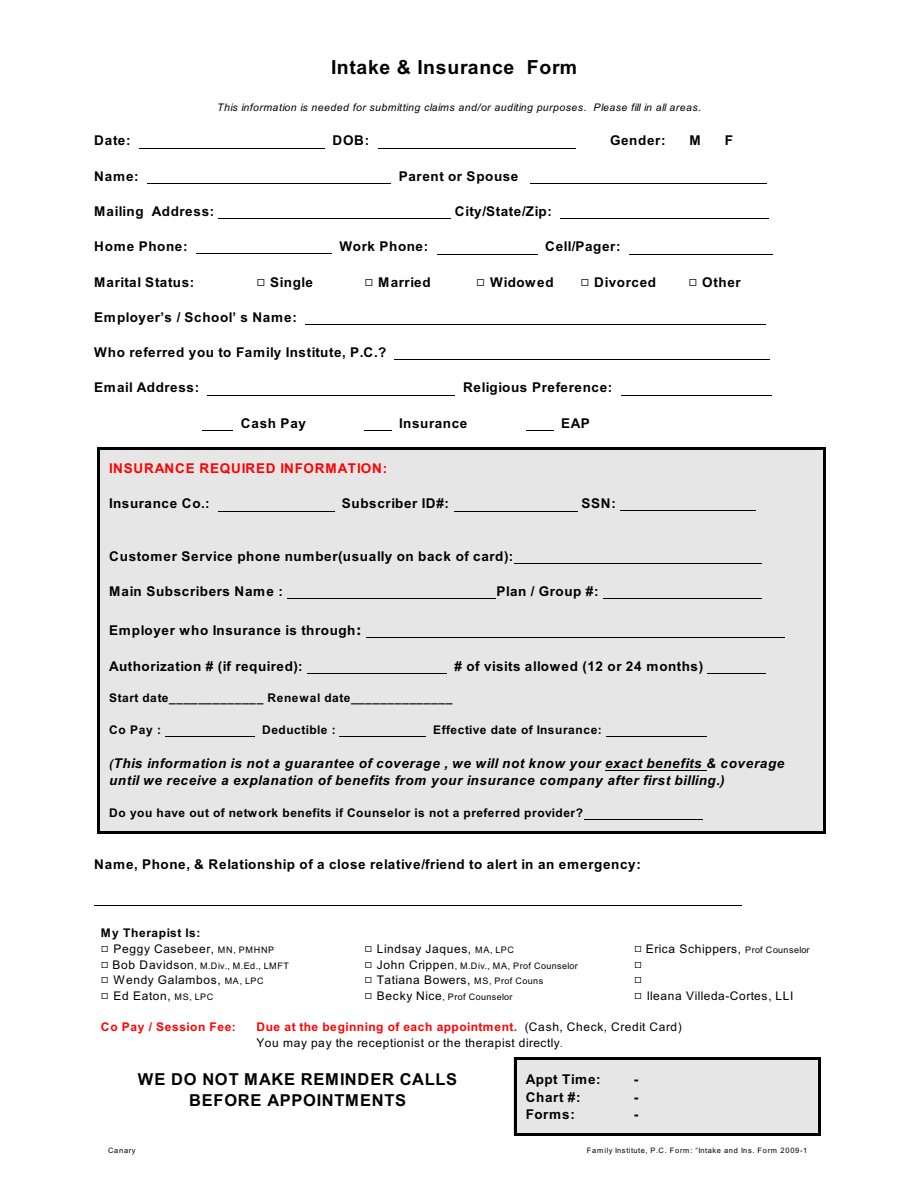
<style>
.page{position:relative;width:918px;height:1188px;background:#fff}
.page>*{position:absolute;margin:0;border:0;box-sizing:border-box;transform-origin:0 0}
.t1{font:700 19.5px "Arial";letter-spacing:.035em;color:#000}
.t2{font:700 16.5px/21.6px "Arial";letter-spacing:.05em;color:#000;text-align:center}
.t3{font:700 13.5px "Arial";letter-spacing:.045em;color:#000}
.t4{font:italic 700 13.5px/17.7px "Arial";letter-spacing:.04em;color:#000}
.t5{font:700 13.5px "Arial";letter-spacing:.055em;color:#f00}
.t6{font:12px/15.9px "Arial";letter-spacing:.055em;color:#000}
.t7{font:700 12px/15.9px "Arial";letter-spacing:.045em;color:#000}
.t8{font:12px "Arial";letter-spacing:.03em;color:#000}
.t9{font:700 12px "Arial";letter-spacing:.06em;color:#f00}
.t10{font:italic 10.5px "Arial";letter-spacing:.05em;color:#000}
.t11{font:9px "Arial";letter-spacing:.04em;color:#000}
.t12{font:9px "Arial";letter-spacing:.06em;color:#000}
.t13{font:7.5px "Arial";letter-spacing:.095em;color:#000}
.s1{font-style:normal}
.s2{font-family:"Times New Roman";font-size:16.5px}
.s3{font-size:12px}
.s4{font-weight:400}
.s5{font-weight:400;font-size:9px}
.s6{font-size:9px}
.s7{font-weight:700;color:#f00}
</style>
<div class="page">
<div style="left:97px;top:447px;width:729px;height:387px;background:#e6e6e6"></div>
<hr style="left:218px;top:511px;width:116px;height:1px;background:#000">
<hr style="left:454px;top:511px;width:123px;height:1px;background:#000">
<hr style="left:620px;top:510px;width:136px;height:1px;background:#000">
<hr style="left:514px;top:563px;width:248px;height:1px;background:#000">
<hr style="left:287px;top:599px;width:209px;height:1px;background:#000">
<hr style="left:603px;top:599px;width:159px;height:1px;background:#000">
<hr style="left:366px;top:637px;width:419px;height:1px;background:#000">
<hr style="left:307px;top:673px;width:140px;height:1px;background:#000">
<hr style="left:708px;top:673px;width:58px;height:1px;background:#000">
<hr style="left:165px;top:736px;width:90px;height:1px;background:#000">
<hr style="left:340px;top:736px;width:86px;height:1px;background:#000">
<hr style="left:606px;top:736px;width:101px;height:1px;background:#000">
<hr style="left:605px;top:770px;width:101px;height:1px;background:#000">
<hr style="left:584px;top:819px;width:118px;height:1px;background:#000">
<hr style="left:97px;top:447px;width:3px;height:386px;background:#000">
<hr style="left:823px;top:447px;width:3px;height:386px;background:#000">
<hr style="left:97px;top:447px;width:728px;height:2px;background:#000">
<hr style="left:97px;top:831px;width:728px;height:3px;background:#000">
<hr style="left:139px;top:148px;width:186px;height:1px;background:#000">
<hr style="left:378px;top:148px;width:197px;height:1px;background:#000">
<hr style="left:147px;top:183px;width:244px;height:1px;background:#000">
<hr style="left:531px;top:183px;width:236px;height:1px;background:#000">
<hr style="left:219px;top:218px;width:232px;height:1px;background:#000">
<hr style="left:560px;top:218px;width:209px;height:1px;background:#000">
<hr style="left:196px;top:253px;width:135px;height:1px;background:#000">
<hr style="left:437px;top:254px;width:100px;height:1px;background:#000">
<hr style="left:629px;top:254px;width:143px;height:1px;background:#000">
<hr style="left:305px;top:324px;width:461px;height:1px;background:#000">
<hr style="left:395px;top:359px;width:375px;height:1px;background:#000">
<hr style="left:208px;top:395px;width:247px;height:1px;background:#000">
<hr style="left:621px;top:395px;width:151px;height:1px;background:#000">
<hr style="left:202px;top:430px;width:31px;height:1px;background:#000">
<svg style="left:364px;top:430px;width:28px;height:1px"></svg>
<svg style="left:526px;top:430px;width:27px;height:1px"></svg>
<hr style="left:94px;top:906px;width:648px;height:1px;background:#000">
<div style="left:514px;top:1058px;width:307px;height:78px;background:#e6e6e6"></div>
<hr style="left:514px;top:1058px;width:2px;height:78px;background:#000">
<hr style="left:819px;top:1058px;width:2px;height:78px;background:#000">
<hr style="left:514px;top:1058px;width:307px;height:2px;background:#000">
<hr style="left:514px;top:1133px;width:307px;height:3px;background:#000">
<h1 class="t1" style="left:331px;top:60px;width:247px">Intake &amp; Insurance Form</h1>
<p class="t10" style="left:217px;top:103px;width:485px">This information is needed for submitting claims and/or auditing purposes. Please fill in all areas<span class="s1">.</span></p>
<p class="t3" style="left:94px;top:136px;width:38px">Date:</p>
<p class="t3" style="left:332px;top:136px;width:39px">DOB:</p>
<p class="t3" style="left:610px;top:136px;width:57px">Gender:</p>
<p class="t3" style="left:689px;top:136px;width:13px">M</p>
<p class="t3" style="left:725px;top:136px;width:10px">F</p>
<p class="t3" style="left:94px;top:171px;width:46px">Name:</p>
<p class="t3" style="left:399px;top:171px;width:121px">Parent or Spouse</p>
<p class="t3" style="left:94px;top:206px;width:122px">Mailing Address:</p>
<p class="t3" style="left:455px;top:206px;width:99px">City/State/Zip:</p>
<p class="t3" style="left:94px;top:241px;width:95px">Home Phone:</p>
<p class="t3" style="left:339px;top:241px;width:91px">Work Phone:</p>
<p class="t3" style="left:545px;top:241px;width:77px">Cell/Pager:</p>
<p class="t3" style="left:94px;top:277px;width:102px">Marital Status:</p>
<p class="t3" style="left:270px;top:277px;width:44px">Single</p>
<p class="t3" style="left:378px;top:277px;width:54px">Married</p>
<p class="t3" style="left:490px;top:277px;width:65px">Widowed</p>
<p class="t3" style="left:594px;top:277px;width:63px">Divorced</p>
<p class="t3" style="left:702px;top:277px;width:40px">Other</p>
<p class="t3" style="left:94px;top:312px;width:204px">Employer’s / School’ s Name:</p>
<p class="t3" style="left:94px;top:347px;width:294px">Who referred you to Family Institute, P.C.?</p>
<p class="t3" style="left:94px;top:383px;width:107px">Email Address:</p>
<p class="t3" style="left:463px;top:383px;width:151px">Religious Preference:</p>
<p class="t3" style="left:241px;top:418px;width:67px">Cash Pay</p>
<p class="t3" style="left:399px;top:418px;width:70px">Insurance</p>
<p class="t3" style="left:561px;top:418px;width:30px">EAP</p>
<p class="t5" style="left:109px;top:463px;width:280px">INSURANCE REQUIRED INFORMATION:</p>
<p class="t3" style="left:109px;top:498px;width:102px">Insurance Co.:</p>
<p class="t3" style="left:342px;top:498px;width:109px">Subscriber ID#:</p>
<p class="t3" style="left:581px;top:498px;width:36px">SSN:</p>
<p class="t3" style="left:109px;top:551px;width:406px">Customer Service phone number(usually on back of card):</p>
<p class="t3" style="left:109px;top:586px;width:175px">Main Subscribers Name :</p>
<p class="t3" style="left:497px;top:586px;width:104px">Plan / Group #:</p>
<p class="t3" style="left:109px;top:625px;width:254px">Employer who Insurance is through<span class="s2">:</span></p>
<p class="t3" style="left:109px;top:661px;width:195px">Authorization # (if required):</p>
<p class="t3" style="left:454px;top:661px;width:250px"># of visits allowed (12 or 24 months)</p>
<p class="t7" style="left:109px;top:691px;width:345px">Start date_____________ Renewal date______________</p>
<p class="t7" style="left:109px;top:723px;width:53px">Co Pay :</p>
<p class="t7" style="left:262px;top:723px;width:75px">Deductible :</p>
<p class="t7" style="left:433px;top:723px;width:170px">Effective date of Insurance:</p>
<p class="t4" style="left:109px;top:755px;width:677px"><span class="s3">(</span>This information is not a guarantee of coverage , we will not know your exact benefits &amp; coverage until we receive a explanation of benefits from your insurance company after first billing.)</p>
<p class="t7" style="left:109px;top:806px;width:475px">Do you have out of network benefits if Counselor is not a preferred provider?</p>
<p class="t3" style="left:94px;top:859px;width:548px">Name, Phone, &amp; Relationship of a close relative/friend to alert in an emergency:</p>
<p class="t7" style="left:113px;top:926px;width:162px;text-indent:-13px">My Therapist Is:<br><span class="s4">Peggy Casebeer,</span> <span class="s5">MN, PMHNP</span></p>
<p class="t6" style="left:377px;top:942px;width:139px">Lindsay Jaques, <span class="s6">MA, LPC</span></p>
<p class="t6" style="left:646px;top:942px;width:165px">Erica Schippers, <span class="s6">Prof Counselor</span></p>
<p class="t12" style="left:112px;top:962px;width:178px"><span class="s3">Bob Davidson</span>, M.Div., M.Ed., LMFT</p>
<p class="t11" style="left:377px;top:962px;width:202px"><span class="s3">John Crippen</span>, M.Div., MA, Prof Counselor</p>
<p class="t6" style="left:113px;top:973px;width:152px">Wendy Galambos, <span class="s6">MA, LPC</span></p>
<p class="t8" style="left:377px;top:976px;width:168px">Tatiana Bowers, <span class="s6">MS, Prof Couns</span></p>
<p class="t6" style="left:113px;top:989px;width:101px">Ed Eaton, <span class="s6">MS, LPC</span></p>
<p class="t11" style="left:377px;top:993px;width:137px"><span class="s3">Becky Nice</span>, Prof Counselor</p>
<p class="t6" style="left:647px;top:989px;width:148px">Ileana Villeda-Cortes, LLI</p>
<p class="t9" style="left:101px;top:1022px;width:136px">Co Pay / Session Fee:</p>
<p class="t6" style="left:256px;top:1020px;width:427px"><span class="s7">Due at the beginning of each appointment.</span> (Cash, Check, Credit Card)<br>You may pay the receptionist or the therapist directly<span class="s6">.</span></p>
<p class="t2" style="left:138px;top:1070px;width:321px">WE DO NOT MAKE REMINDER CALLS<br>BEFORE APPOINTMENTS</p>
<p class="t3" style="left:526px;top:1074px;width:77px">Appt Time:</p>
<p class="t3" style="left:634px;top:1074px;width:6px">-</p>
<p class="t3" style="left:526px;top:1092px;width:56px">Chart #:</p>
<p class="t3" style="left:634px;top:1092px;width:6px">-</p>
<p class="t3" style="left:526px;top:1109px;width:51px">Forms:</p>
<p class="t3" style="left:634px;top:1109px;width:6px">-</p>
<p class="t13" style="left:108px;top:1148px;width:29px">Canary</p>
<p class="t13" style="left:587px;top:1148px;width:222px">Family Institute, P.C. Form: “Intake and Ins. Form 2009-1</p>
</div>
